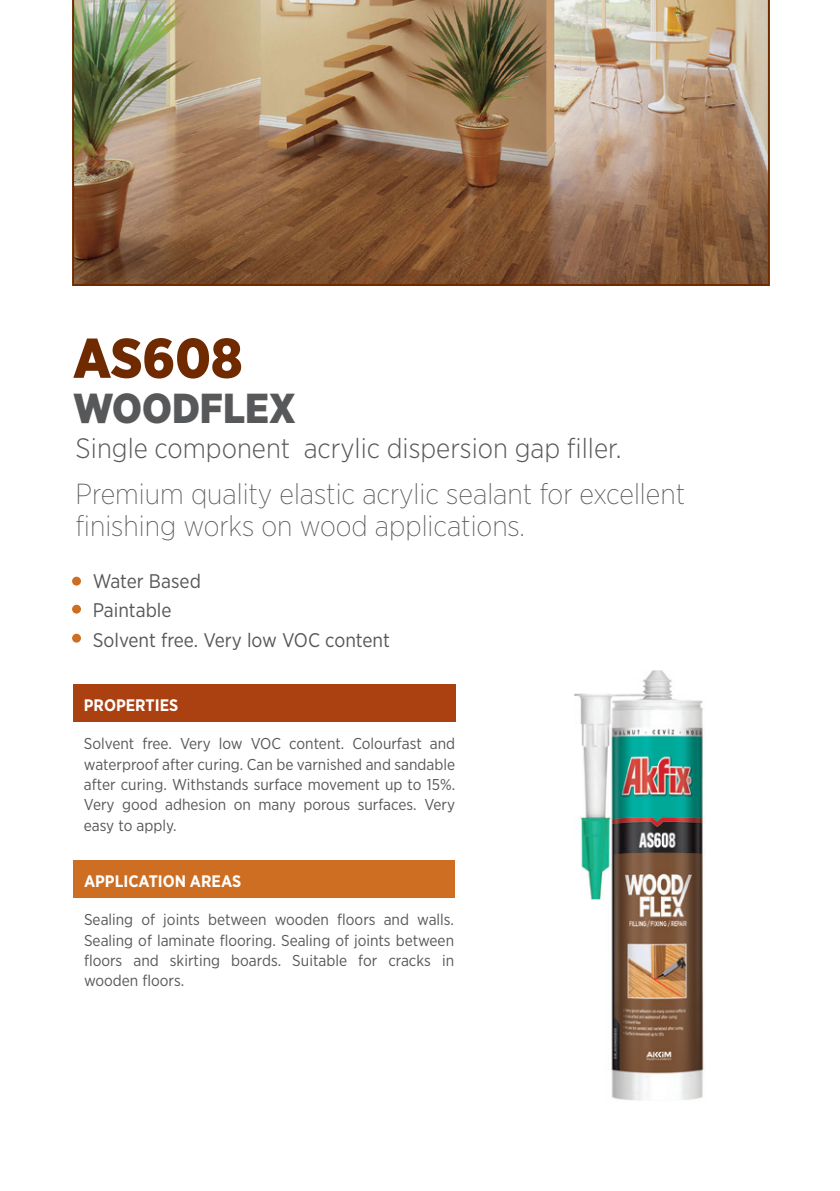
<style>
.page{position:relative;width:840px;height:1191px;background:#fff}
.page>*{position:absolute;margin:0;border:0;box-sizing:border-box;transform-origin:0 0}
.t1{font:900 55.8px "Gotham Narrow";color:#702a00}
.t2{font:900 41.8px "Gotham Narrow";color:#57585a}
.t3{font:200 29px/32.2px "Gotham Narrow";color:#57585a}
.t4{font:300 28px "Gotham Narrow";color:#57585a}
.t5{font:19.6px/29.2px "Gotham Narrow";color:#57585a}
.t6{font:700 16.6px "Gotham Narrow";color:#fff}
.t7{font:15.8px/20.4px "Gotham Narrow";color:#57585a;text-align:justify}
</style>
<div class="page">
<img style="left:72px;top:0;width:697px;height:286px">
<div style="left:73px;top:684px;width:382px;height:38px;background:#ab4010"></div>
<div style="left:73px;top:860px;width:381px;height:38px;background:#cd6e22"></div>
<div style="left:72px;top:576px;width:9px;height:9px;background:#cd6e22;border-radius:50%"></div>
<div style="left:72px;top:604px;width:9px;height:9px;background:#cd6e22;border-radius:50%"></div>
<div style="left:72px;top:633px;width:9px;height:9px;background:#cd6e22;border-radius:50%"></div>
<img style="left:574px;top:670px;width:130px;height:431px">
<h1 class="t1" style="left:73px;top:321px;width:171px">AS608</h1>
<h2 class="t2" style="left:73px;top:381px;width:224px">WOODFLEX</h2>
<h3 class="t4" style="left:76px;top:431px;width:547px">Single component acrylic dispersion gap filler.</h3>
<h3 class="t3" style="left:76px;top:477px;width:610px">Premium quality elastic acrylic sealant for excellent finishing works on wood applications.</h3>
<p class="t5" style="left:93px;top:566px;width:298px">Water Based<br>Paintable<br>Solvent free. Very low VOC content</p>
<p class="t6" style="left:84px;top:694px;width:96px">PROPERTIES</p>
<p class="t7" style="left:84px;top:733px;width:372px">Solvent free. Very low VOC content. Colourfast and waterproof after curing. Can be varnished and sandable after curing. Withstands surface movement up to 15%.<br>Very good adhesion on many porous surfaces. Very easy to apply.</p>
<p class="t6" style="left:84px;top:870px;width:159px">APPLICATION AREAS</p>
<p class="t7" style="left:84px;top:909px;width:371px">Sealing of joints between wooden floors and walls.<br>Sealing of laminate flooring. Sealing of joints between floors and skirting boards. Suitable for cracks in wooden floors.</p>
</div>
